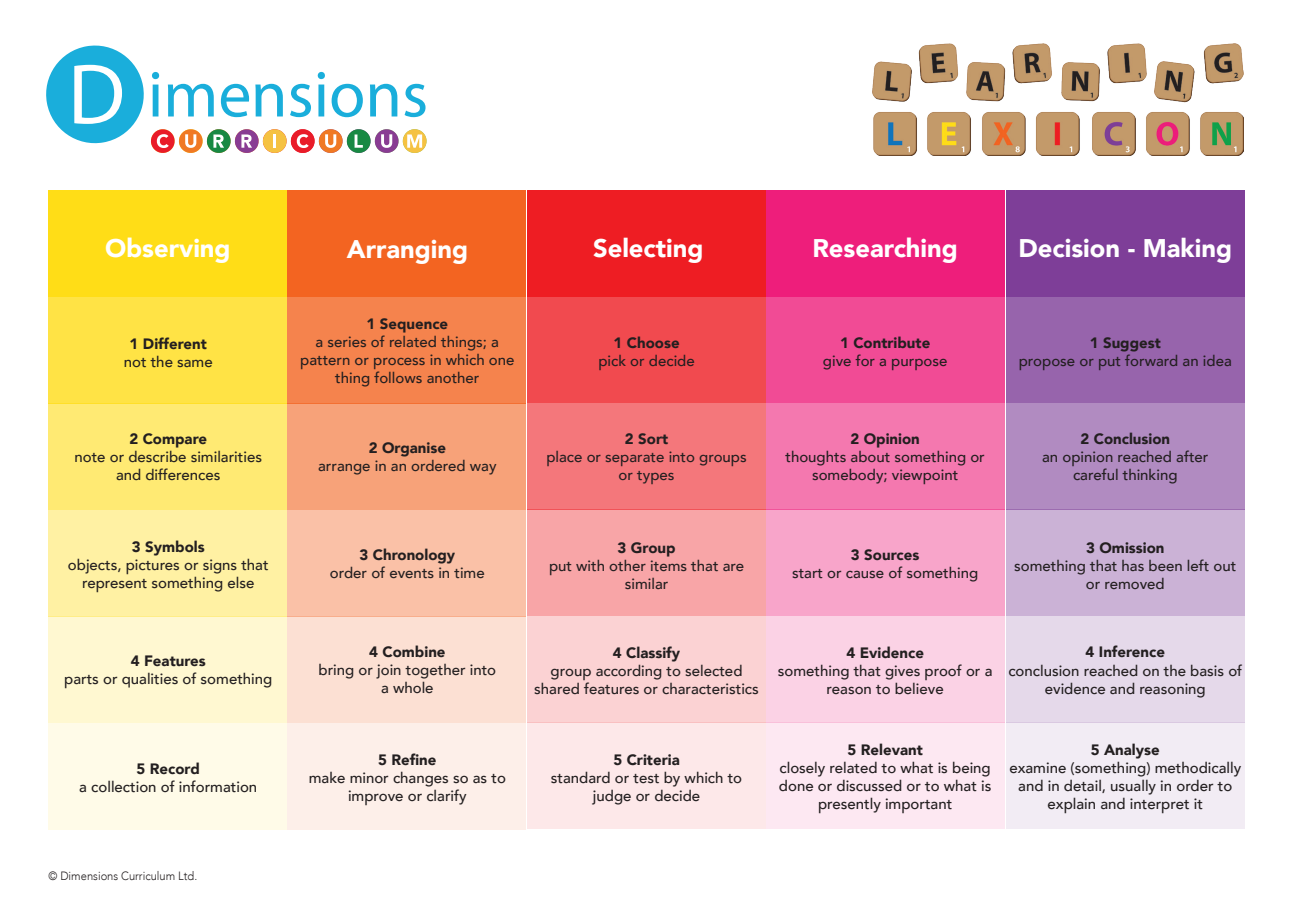
<style>
.page{position:relative;width:1289px;height:919px;background:#fff}
.page>*{position:absolute;margin:0;border:0;box-sizing:border-box;transform-origin:0 0}
.t1{font:900 25.5px "Avenir";color:#fff}
.t2{font:500 15px/18px "Avenir";color:#231f20;text-align:center}
.t3{font:900 15px "Avenir";color:#231f20}
.t4{font:300 12px "Avenir";color:#231f20;scale:.93 1}
</style>
<div class="page">
<svg style="left:46px;top:45px;width:381px;height:108px"></svg>
<img style="left:872px;top:43px;width:371px;height:112px">
<div style="left:288px;top:616px;width:238px;height:107px;background:#fce0d3"></div>
<div style="left:288px;top:723px;width:238px;height:106px;background:#fdefe9"></div>
<div style="left:288px;top:190px;width:238px;height:107px;background:#f36421"></div>
<div style="left:288px;top:297px;width:238px;height:106px;background:#f5834d"></div>
<div style="left:288px;top:403px;width:238px;height:107px;background:#f7a279"></div>
<div style="left:288px;top:510px;width:238px;height:106px;background:#fac1a7"></div>
<div style="left:527px;top:616px;width:238px;height:106px;background:#fbd2d3"></div>
<div style="left:527px;top:722px;width:238px;height:106px;background:#fde8e9"></div>
<div style="left:766px;top:616px;width:238px;height:106px;background:#fbd2e5"></div>
<div style="left:766px;top:722px;width:238px;height:106px;background:#fde8f2"></div>
<div style="left:766px;top:190px;width:238px;height:106px;background:#ee1e7b"></div>
<div style="left:766px;top:296px;width:238px;height:107px;background:#f14b95"></div>
<div style="left:766px;top:403px;width:238px;height:106px;background:#f478af"></div>
<div style="left:766px;top:509px;width:238px;height:107px;background:#f8a5ca"></div>
<div style="left:527px;top:190px;width:238px;height:106px;background:#ee1d23"></div>
<div style="left:527px;top:296px;width:238px;height:107px;background:#f14a4f"></div>
<div style="left:527px;top:403px;width:238px;height:106px;background:#f4777b"></div>
<div style="left:527px;top:509px;width:238px;height:107px;background:#f8a5a7"></div>
<div style="left:48px;top:616px;width:238px;height:107px;background:#fff8d1"></div>
<div style="left:48px;top:723px;width:238px;height:106px;background:#fffbe8"></div>
<div style="left:48px;top:190px;width:238px;height:107px;background:#ffdd17"></div>
<div style="left:48px;top:297px;width:238px;height:106px;background:#ffe345"></div>
<div style="left:48px;top:403px;width:238px;height:107px;background:#ffea73"></div>
<div style="left:48px;top:510px;width:238px;height:106px;background:#fff1a3"></div>
<div style="left:1005px;top:616px;width:238px;height:106px;background:#e5d9ea"></div>
<div style="left:1005px;top:722px;width:238px;height:106px;background:#f2ecf4"></div>
<div style="left:1005px;top:190px;width:238px;height:106px;background:#7e3e98"></div>
<div style="left:1005px;top:296px;width:238px;height:107px;background:#9764ac"></div>
<div style="left:1005px;top:403px;width:238px;height:106px;background:#b18bc1"></div>
<div style="left:1005px;top:509px;width:238px;height:107px;background:#cbb2d6"></div>
<h1 class="t1" style="left:105px;top:226px;width:127px">Observing</h1>
<h1 class="t1" style="left:347px;top:227px;width:123px">Arranging</h1>
<h1 class="t1" style="left:593px;top:226px;width:112px">Selecting</h1>
<h1 class="t1" style="left:812px;top:226px;width:147px">Researching</h1>
<h1 class="t1" style="left:1018px;top:226px;width:215px">Decision - Making</h1>
<p class="t3" style="left:130px;top:331px;width:79px">1 Different</p>
<p class="t2" style="left:124px;top:352px;width:90px">not the same</p>
<p class="t3" style="left:366px;top:311px;width:83px">1 Sequence</p>
<p class="t2" style="left:300px;top:332px;width:216px">a series of related things; a pattern or process in which one thing follows another</p>
<p class="t3" style="left:613px;top:330px;width:68px">1 Choose</p>
<p class="t2" style="left:598px;top:351px;width:98px">pick or decide</p>
<p class="t3" style="left:840px;top:329px;width:92px">1 Contribute</p>
<p class="t2" style="left:822px;top:350px;width:126px">give for a purpose</p>
<p class="t3" style="left:1089px;top:329px;width:73px">1 Suggest</p>
<p class="t2" style="left:1018px;top:350px;width:214px">propose or put forward an idea</p>
<p class="t3" style="left:129px;top:426px;width:79px">2 Compare</p>
<p class="t2" style="left:74px;top:447px;width:189px">note or describe similarities and differences</p>
<p class="t3" style="left:369px;top:435px;width:79px">2 Organise</p>
<p class="t2" style="left:318px;top:456px;width:180px">arrange in an ordered way</p>
<p class="t3" style="left:625px;top:426px;width:45px">2 Sort</p>
<p class="t2" style="left:546px;top:447px;width:202px">place or separate into groups or types</p>
<p class="t3" style="left:850px;top:425px;width:71px">2 Opinion</p>
<p class="t2" style="left:785px;top:446px;width:201px">thoughts about something or somebody; viewpoint</p>
<p class="t3" style="left:1080px;top:425px;width:91px">2 Conclusion</p>
<p class="t2" style="left:1042px;top:446px;width:168px">an opinion reached after careful thinking</p>
<p class="t3" style="left:132px;top:534px;width:74px">3 Symbols</p>
<p class="t2" style="left:68px;top:555px;width:202px">objects, pictures or signs that represent something else</p>
<p class="t3" style="left:131px;top:648px;width:76px">4 Features</p>
<p class="t2" style="left:64px;top:669px;width:210px">parts or qualities of something</p>
<p class="t3" style="left:137px;top:756px;width:65px">5 Record</p>
<p class="t2" style="left:79px;top:777px;width:179px">a collection of information</p>
<p class="t3" style="left:359px;top:542px;width:97px">3 Chronology</p>
<p class="t2" style="left:330px;top:563px;width:156px">order of events in time</p>
<p class="t3" style="left:369px;top:639px;width:78px">4 Combine</p>
<p class="t2" style="left:318px;top:660px;width:179px">bring or join together into a whole</p>
<p class="t3" style="left:378px;top:747px;width:60px">5 Refine</p>
<p class="t2" style="left:309px;top:768px;width:199px">make minor changes so as to improve or clarify</p>
<p class="t3" style="left:617px;top:535px;width:60px">3 Group</p>
<p class="t2" style="left:549px;top:556px;width:197px">put with other items that are similar</p>
<p class="t3" style="left:851px;top:542px;width:70px">3 Sources</p>
<p class="t2" style="left:792px;top:563px;width:188px">start or cause of something</p>
<p class="t3" style="left:1086px;top:534px;width:80px">3 Omission</p>
<p class="t2" style="left:1014px;top:555px;width:224px">something that has been left out or removed</p>
<p class="t3" style="left:613px;top:639px;width:69px">4 Classify</p>
<p class="t2" style="left:534px;top:660px;width:226px">group according to selected shared features or characteristics</p>
<p class="t3" style="left:613px;top:747px;width:68px">5 Criteria</p>
<p class="t2" style="left:551px;top:768px;width:193px">standard or test by which to judge or decide</p>
<p class="t3" style="left:846px;top:639px;width:79px">4 Evidence</p>
<p class="t2" style="left:777px;top:660px;width:216px">something that gives proof or a reason to believe</p>
<p class="t3" style="left:1085px;top:639px;width:81px">4 Inference</p>
<p class="t2" style="left:1008px;top:660px;width:235px">conclusion reached on the basis of evidence and reasoning</p>
<p class="t3" style="left:847px;top:736px;width:77px">5 Relevant</p>
<p class="t2" style="left:779px;top:757px;width:214px">closely related to what is being done or discussed or to what is presently important</p>
<p class="t3" style="left:1090px;top:736px;width:70px">5 Analyse</p>
<p class="t2" style="left:1009px;top:757px;width:233px">examine (something) methodically and in detail, usually in order to explain and interpret it</p>
<p class="t4" style="left:49px;top:868px;width:161px">© Dimensions Curriculum Ltd.</p>
</div>
